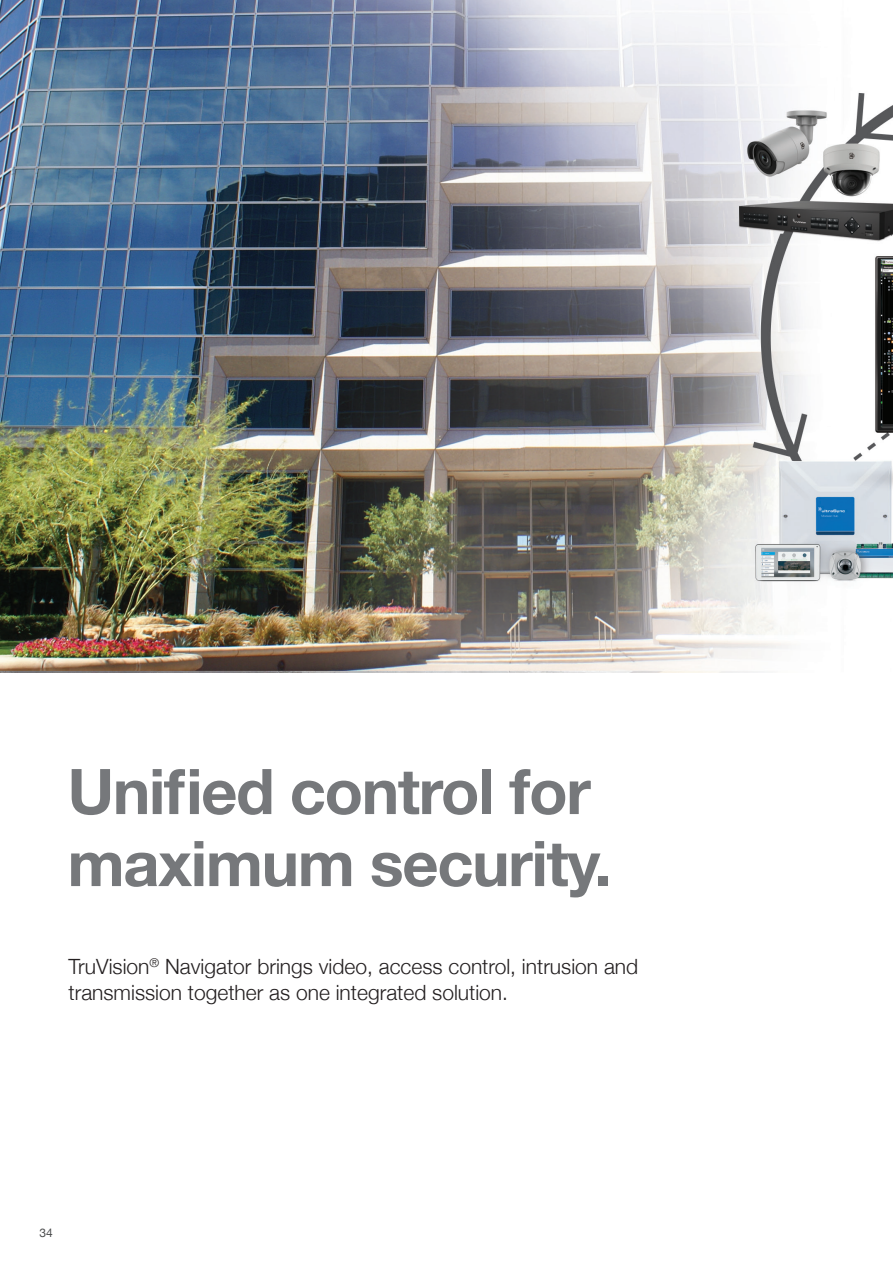
<style>
.page{position:relative;width:893px;height:1263px;background:#fff}
.page>*{position:absolute;margin:0;border:0;box-sizing:border-box;transform-origin:0 0}
.t1{font:700 63px/72px "Helvetica Neue";letter-spacing:-.02em;color:#76787b}
.t2{font:300 21px/25.2px "Helvetica Neue";color:#231f20}
.t3{font:12px "Helvetica Neue";color:#4b4c4d}
</style>
<div class="page">
<img style="left:0;top:0;width:893px;height:672px">
<p class="t1" style="left:68px;top:757px;width:546px">Unified control for maximum security.</p>
<p class="t2" style="left:69px;top:953px;width:571px">TruVision<sup>®</sup> Navigator brings video, access control, intrusion and transmission together as one integrated solution.</p>
<p class="t3" style="left:40px;top:1224px;width:15px">34</p>
</div>
